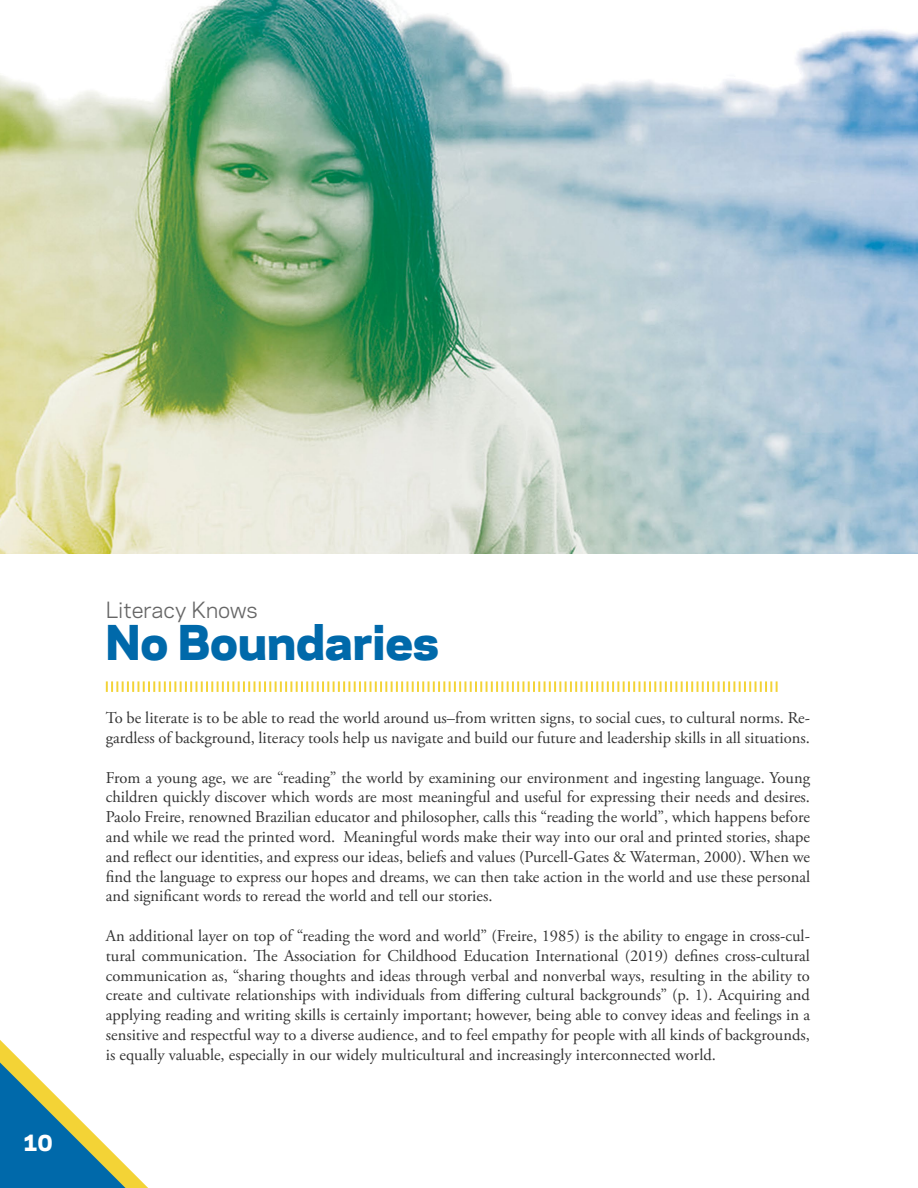
<style>
.page{position:relative;width:918px;height:1188px;background:#fff}
.page>*{position:absolute;margin:0;border:0;box-sizing:border-box;transform-origin:0 0}
.t1{font:800 45px "Galaxie Polaris";color:#0069aa}
.t2{font:21px "Galaxie Polaris";color:#666}
.t3{font:800 21px "Galaxie Polaris";color:#fff}
.t4{font:16.5px/19.8px "Adobe Garamond Pro";color:#333;text-align:justify}
</style>
<div class="page">
<svg style="left:0;top:1040px;width:148px;height:148px"></svg>
<svg style="left:106px;top:681px;width:672px;height:11px"></svg>
<img style="left:0;top:0;width:918px;height:554px">
<div style="left:22px;top:1134px;width:32px;height:32px;background:#0069aa"></div>
<p class="t3" style="left:23px;top:1125px;width:31px">10</p>
<p class="t2" style="left:106px;top:594px;width:153px">Literacy Knows</p>
<h1 class="t1" style="left:106px;top:605px;width:334px">No Boundaries</h1>
<p class="t4" style="left:106px;top:709px;width:706px">To be literate is to be able to read the world around us–from written signs, to social cues, to cultural norms. Re&shy;gardless of background, literacy tools help us navigate and build our future and leadership skills in all situations.</p>
<p class="t4" style="left:106px;top:768px;width:706px">From a young age, we are “reading” the world by examining our environment and ingesting language. Young children quickly discover which words are most meaningful and useful for expressing their needs and desires.<br>Paolo Freire, renowned Brazilian educator and philosopher, calls this “reading the world”, which happens before and while we read the printed word. Meaningful words make their way into our oral and printed stories, shape and reflect our identities, and express our ideas, beliefs and values (Purcell-Gates &amp; Waterman, 2000). When we find the language to express our hopes and dreams, we can then take action in the world and use these personal and significant words to reread the world and tell our stories.</p>
<p class="t4" style="left:106px;top:927px;width:706px">An additional layer on top of “reading the word and world” (Freire, 1985) is the ability to engage in cross-cul&shy;tural communication. The Association for Childhood Education International (2019) defines cross-cultural communication as, “sharing thoughts and ideas through verbal and nonverbal ways, resulting in the ability to create and cultivate relationships with individuals from differing cultural backgrounds” (p. 1). Acquiring and applying reading and writing skills is certainly important; however, being able to convey ideas and feelings in a sensitive and respectful way to a diverse audience, and to feel empathy for people with all kinds of backgrounds, is equally valuable, especially in our widely multicultural and increasingly interconnected world.</p>
</div>
